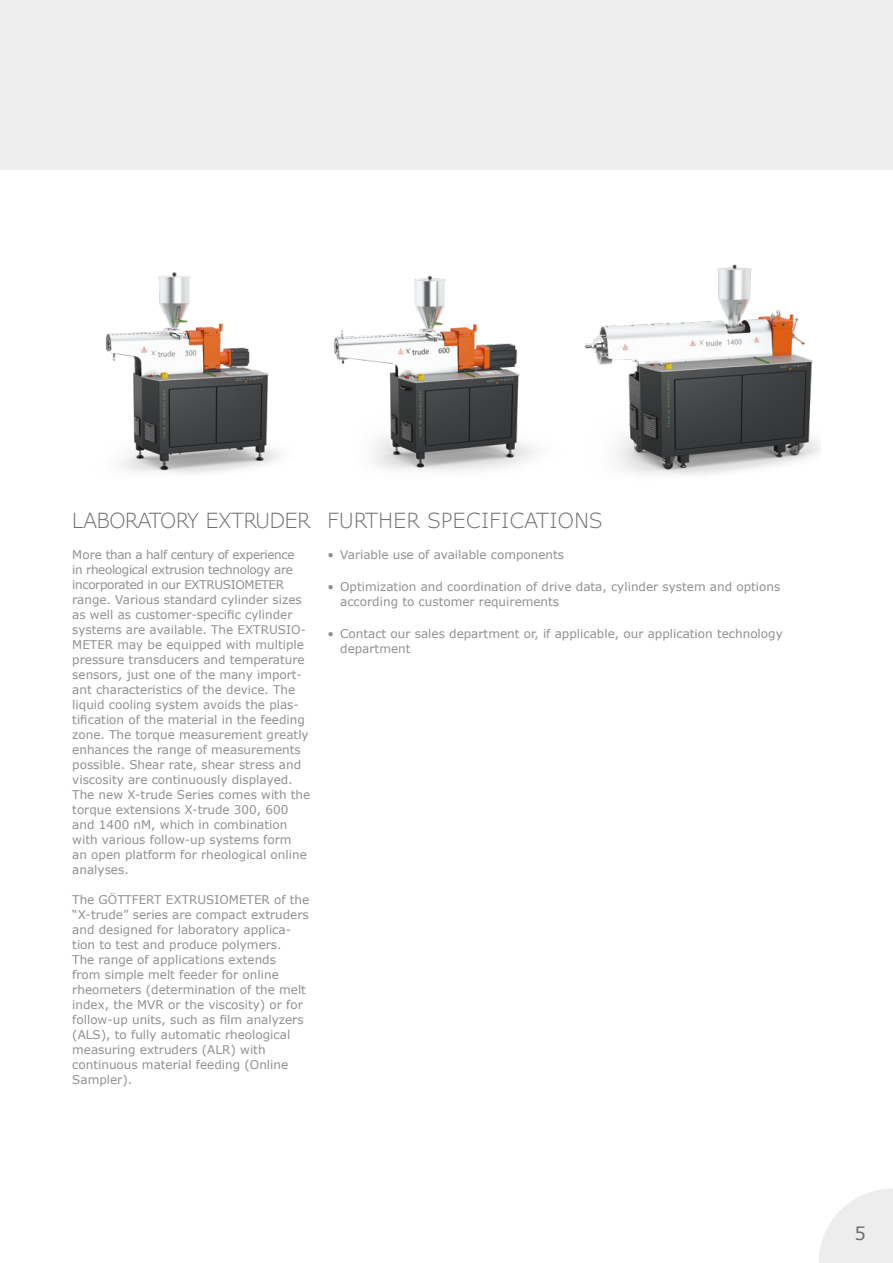
<style>
.page{position:relative;width:893px;height:1263px;background:#fff}
.page>*{position:absolute;margin:0;border:0;box-sizing:border-box;transform-origin:0 0}
.Body_Headline{font:300 21px "Verdana Pro";letter-spacing:.02em;color:#706f6f}
.Body_Headline-2{font:300 21px "Verdana Pro";letter-spacing:-.01em;color:#706f6f}
.t1{font:18px "Verdana";color:#706f6f}
.Body{font:12px/15px "Verdana";color:#909090}
</style>
<div class="page">
<svg style="left:819px;top:1189px;width:74px;height:74px"></svg>
<div style="left:0;top:0;width:893px;height:170px;background:#ededed"></div>
<img style="left:105px;top:272px;width:175px;height:201px">
<img style="left:334px;top:275px;width:202px;height:196px">
<img style="left:584px;top:264px;width:237px;height:211px">
<p class="Body_Headline-2" style="left:72px;top:507px;width:240px">LABORATORY EXTRUDER</p>
<p class="Body_Headline" style="left:327px;top:507px;width:276px">FURTHER SPECIFICATIONS</p>
<p class="Body" style="left:72px;top:547px;width:240px">More than a half century of experience<br>in rheological extrusion technology are incorporated in our EXTRUSIOMETER range. Various standard cylinder sizes as well as customer-specific cylinder systems are available. The EXTRUSIO-METER may be equipped with multiple pressure transducers and temperature sensors, just one of the many import&shy;ant characteristics of the device. The liquid cooling system avoids the plas&shy;tification of the material in the feeding zone. The torque measurement greatly enhances the range of measurements possible. Shear rate, shear stress and viscosity are continuously displayed.<br>The new X-trude Series comes with the torque extensions X-trude 300, 600 and 1400 nM, which in combination with various follow-up systems form<br>an open platform for rheological online analyses.</p>
<p class="Body" style="left:72px;top:892px;width:239px">The GÖTTFERT EXTRUSIOMETER of the “X-trude” series are compact extruders and designed for laboratory applica&shy;tion to test and produce polymers.<br>The range of applications extends<br>from simple melt feeder for online rheometers (determination of the melt index, the MVR or the viscosity) or for follow-up units, such as film analyzers (ALS), to fully automatic rheological measuring extruders (ALR) with continuous material feeding (Online Sampler).</p>
<p class="Body" style="left:327px;top:547px;width:238px">• Variable use of available components</p>
<p class="Body" style="left:340px;top:579px;width:442px;text-indent:-13px">• Optimization and coordination of drive data, cylinder system and options according to customer requirements</p>
<p class="Body" style="left:340px;top:626px;width:444px;text-indent:-13px">• Contact our sales department or, if applicable, our application technology department</p>
<h2 class="t1" style="left:854px;top:1221px;width:13px">5</h2>
</div>
